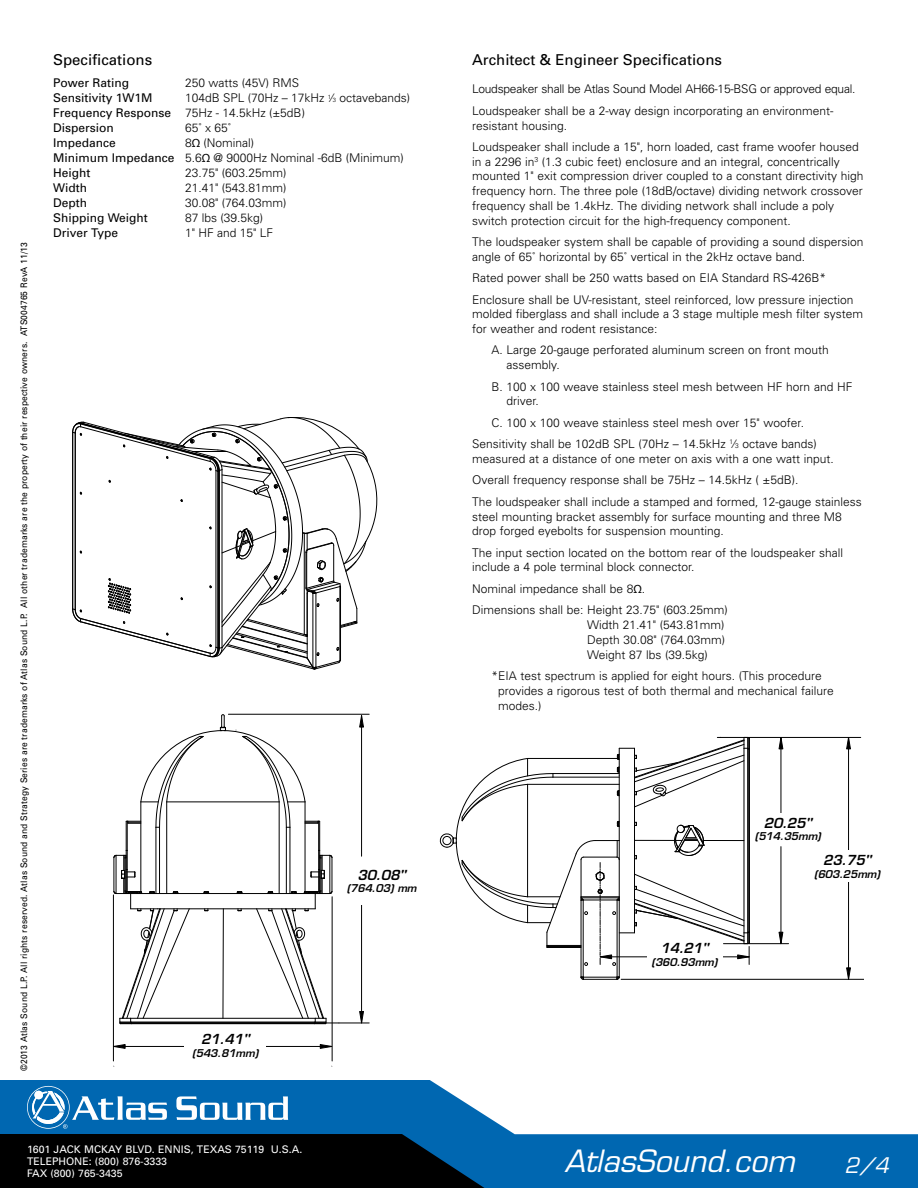
<style>
.page{position:relative;width:918px;height:1188px;background:#fff}
.page>*{position:absolute;margin:0;border:0;box-sizing:border-box;transform-origin:0 0}
.t1{font:italic 30px "Eurostile LT Std";color:#fff}
.t2{font:italic 21px "Eurostile LT Std";color:#fff}
.t3{font:15px "Univers";color:#000}
.t4{font:italic 600 13.5px "Eurostile LT Std";letter-spacing:-.015em;color:#000}
.t5{font:300 12px/14.7px "Univers";color:#000}
.t6{font:12px "Univers";color:#000}
.t7{font:10.5px/12px "Univers";color:#fff}
.t8{font:italic 600 10.5px "Eurostile LT Std";letter-spacing:-.015em;color:#000}
.t9{font:10.2px "Century Gothic";color:#000;scale:.91 1}
.t10{font:9px "Univers";letter-spacing:.015em;color:#000;scale:.94 1}
.s1{font-size:6px}
.s2{font-weight:400}
.s3{font-family:"Myriad Pro";font-weight:400}
.s4{font-size:6.6px}
</style>
<div class="page">
<svg style="left:0;top:1080px;width:918px;height:108px;fill:#0067b1"></svg>
<svg style="left:0;top:1086px;width:505px;height:102px;background:#134264"></svg>
<hr style="left:717px;top:737px;width:144px;height:1px;background:#000">
<hr style="left:621px;top:979px;width:243px;height:1px;background:#000">
<hr style="left:848px;top:737px;width:1px;height:115px;background:#000">
<hr style="left:848px;top:864px;width:1px;height:115px;background:#000">
<svg style="left:846px;top:737px;width:5px;height:12px"></svg>
<svg style="left:846px;top:968px;width:5px;height:12px"></svg>
<hr style="left:723px;top:943px;width:66px;height:1px;background:#000">
<hr style="left:781px;top:737px;width:1px;height:97px;background:#000">
<hr style="left:781px;top:847px;width:1px;height:97px;background:#000">
<svg style="left:779px;top:737px;width:4px;height:12px"></svg>
<svg style="left:779px;top:932px;width:4px;height:12px"></svg>
<hr style="left:583px;top:900px;width:1px;height:77px;background:#000">
<hr style="left:617px;top:900px;width:1px;height:77px;background:#000">
<hr style="left:583px;top:977px;width:34px;height:1px;background:#000">
<hr style="left:619px;top:900px;width:1px;height:77px;background:#000">
<hr style="left:581px;top:900px;width:1px;height:77px;background:#000">
<hr style="left:583px;top:979px;width:34px;height:1px;background:#000">
<svg style="left:439px;top:737px;width:311px;height:229px"></svg>
<hr style="left:326px;top:1023px;width:43px;height:1px;background:#000">
<hr style="left:228px;top:714px;width:141px;height:1px;background:#000">
<hr style="left:361px;top:897px;width:1px;height:126px;background:#000">
<hr style="left:361px;top:716px;width:1px;height:140px;background:#000">
<svg style="left:359px;top:1011px;width:5px;height:12px"></svg>
<svg style="left:359px;top:715px;width:5px;height:12px"></svg>
<hr style="left:72px;top:432px;width:1px;height:177px;background:#000">
<svg style="left:73px;top:417px;width:305px;height:253px"></svg>
<hr style="left:332px;top:857px;width:1px;height:34px;background:#000">
<svg style="left:114px;top:714px;width:218px;height:310px"></svg>
<hr style="left:243px;top:1046px;width:89px;height:1px;background:#000">
<hr style="left:114px;top:1046px;width:88px;height:1px;background:#000">
<svg style="left:320px;top:1044px;width:12px;height:5px"></svg>
<svg style="left:114px;top:1044px;width:11px;height:5px"></svg>
<hr style="left:113px;top:895px;width:1px;height:166px;background:#000">
<hr style="left:332px;top:897px;width:1px;height:164px;background:#000">
<div style="left:336px;top:857px;width:91px;height:47px;background:#fff"></div>
<div style="left:752px;top:814px;width:72px;height:31px;background:#fff"></div>
<div style="left:811px;top:851px;width:72px;height:31px;background:#fff"></div>
<div style="left:647px;top:939px;width:75px;height:31px;background:#fff"></div>
<div style="left:184px;top:1030px;width:82px;height:31px;background:#fff"></div>
<p class="t3" style="left:53px;top:51px;width:101px">Specifications</p>
<p class="t6" style="left:53px;top:76px;width:78px">Power Rating</p>
<p class="t5" style="left:185px;top:75px;width:116px">250 watts (45V) RMS</p>
<p class="t6" style="left:53px;top:91px;width:101px">Sensitivity 1W1M</p>
<p class="t5" style="left:53px;top:90px;width:359px;text-indent:132px">104dB SPL (70Hz – 17kHz <sup>1</sup>⁄<span class="s1">3</span> octavebands)<br><span class="s2">Frequency Response</span> 75Hz - 14.5kHz (±5dB)<br><span class="s2">Dispersion</span></p>
<p class="t5" style="left:185px;top:120px;width:48px">65˚ x 65˚</p>
<p class="t6" style="left:53px;top:136px;width:64px">Impedance</p>
<p class="t5" style="left:53px;top:135px;width:352px;text-indent:132px">8<span class="s3">Ω</span> (Nominal)<br><span class="s2">Minimum Impedance</span> 5.6<span class="s3">Ω</span> @ 9000Hz Nominal -6dB (Minimum)<br><span class="s2">Height</span></p>
<p class="t5" style="left:185px;top:165px;width:103px">23.75" (603.25mm)</p>
<p class="t10" style="left:19px;top:1071px;width:883px;rotate:-90deg">©2013 Atlas Sound L.P. All rights reserved. Atlas Sound and Strategy Series are trademarks of Atlas Sound L.P. All other trademarks are the property of their respective owners. ATS004765 RevA 11/13</p>
<p class="t6" style="left:53px;top:181px;width:35px">Width</p>
<p class="t5" style="left:185px;top:180px;width:103px">21.41" (543.81mm)</p>
<p class="t6" style="left:53px;top:196px;width:35px">Depth</p>
<p class="t5" style="left:185px;top:195px;width:103px">30.08" (764.03mm)</p>
<p class="t6" style="left:53px;top:211px;width:96px">Shipping Weight</p>
<p class="t5" style="left:185px;top:210px;width:80px">87 lbs (39.5kg)</p>
<p class="t6" style="left:53px;top:226px;width:67px">Driver Type</p>
<p class="t5" style="left:185px;top:225px;width:90px">1" HF and 15" LF</p>
<p class="t4" style="left:201px;top:1031px;width:50px">21.41"</p>
<p class="t8" style="left:192px;top:1046px;width:68px">(543.81mm)</p>
<p class="t9" style="left:210px;top:1039px;width:27px">21.41</p>
<p class="t7" style="left:27px;top:1143px;width:277px">1601 JACK MCKAY BLVD. ENNIS, TEXAS 75119 U.S.A.<br>TELEPHONE: (800) 876-3333<br>FAX (800) 765-3435</p>
<p class="t9" style="left:369px;top:864px;width:27px;rotate:90deg">30.08</p>
<p class="t4" style="left:358px;top:866px;width:50px">30.08"</p>
<p class="t8" style="left:347px;top:882px;width:71px">(764.03) mm</p>
<p class="t3" style="left:472px;top:51px;width:252px">Architect &amp; Engineer Specifications</p>
<p class="t5" style="left:472px;top:78px;width:385px;line-height:21.5px">Loudspeaker shall be Atlas Sound Model AH66-15-BSG or approved equal.<br>Loudspeaker shall be a 2-way design incorporating an environment-</p>
<p class="t5" style="left:472px;top:114px;width:388px;line-height:21.5px">resistant housing.<br>Loudspeaker shall include a 15", horn loaded, cast frame woofer housed</p>
<p class="t5" style="left:472px;top:154px;width:393px">in a 2296 in<sup>3</sup> (1.3 cubic feet) enclosure and an integral, concentrically mounted 1" exit compression driver coupled to a constant directivity high frequency horn. The three pole (18dB/octave) dividing network crossover frequency shall be 1.4kHz. The dividing network shall include a poly switch protection circuit for the high-frequency component.</p>
<p class="t5" style="left:472px;top:234px;width:393px">The loudspeaker system shall be capable of providing a sound dispersion angle of 65˚ horizontal by 65˚ vertical in the 2kHz octave band.</p>
<p class="t5" style="left:472px;top:267px;width:383px;line-height:21.5px">Rated power shall be 250 watts based on EIA Standard RS-426B*<br>Enclosure shall be UV-resistant, steel reinforced, low pressure injection</p>
<p class="t5" style="left:472px;top:306px;width:393px">molded fiberglass and shall include a 3 stage multiple mesh filter system for weather and rodent resistance:</p>
<p class="t5" style="left:507px;top:343px;width:324px;text-indent:-15px">A. Large 20-gauge perforated aluminum screen on front mouth assembly.</p>
<p class="t5" style="left:507px;top:379px;width:347px;text-indent:-15px">B. 100 x 100 weave stainless steel mesh between HF horn and HF driver.</p>
<p class="t5" style="left:472px;top:411px;width:346px;line-height:21.5px;text-align:center">C. 100 x 100 weave stainless steel mesh over 15" woofer.<br>Sensitivity shall be 102dB SPL (70Hz – 14.5kHz <sup>1</sup>⁄<span class="s4">3</span> octave bands)</p>
<p class="t5" style="left:472px;top:448px;width:391px;line-height:21.5px">measured at a distance of one meter on axis with a one watt input.<br>Overall frequency response shall be 75Hz – 14.5kHz ( ±5dB).<br>The loudspeaker shall include a stamped and formed, 12-gauge stainless</p>
<p class="t5" style="left:472px;top:509px;width:371px">steel mounting bracket assembly for surface mounting and three M8 drop forged eyebolts for suspension mounting.</p>
<p class="t5" style="left:472px;top:545px;width:373px">The input section located on the bottom rear of the loudspeaker shall include a 4 pole terminal block connector.</p>
<p class="t5" style="left:472px;top:578px;width:257px;line-height:21.5px">Nominal impedance shall be 8<span class="s3">Ω</span>.<br>Dimensions shall be: Height 23.75" (603.25mm)</p>
<p class="t5" style="left:587px;top:617px;width:140px;text-align:justify">Width 21.41" (543.81mm)<br>Depth 30.08" (764.03mm)<br>Weight 87 lbs (39.5kg)</p>
<p class="t5" style="left:498px;top:668px;width:337px;text-indent:-7px">*EIA test spectrum is applied for eight hours. (This procedure provides a rigorous test of both thermal and mechanical failure modes.)</p>
<p class="t4" style="left:764px;top:814px;width:50px">20.25"</p>
<p class="t8" style="left:755px;top:830px;width:68px">(514.35mm)</p>
<p class="t9" style="left:774px;top:833px;width:27px">20.25</p>
<p class="t4" style="left:660px;top:940px;width:50px">14.21"</p>
<p class="t8" style="left:652px;top:955px;width:68px">(360.93mm)</p>
<p class="t9" style="left:662px;top:949px;width:27px">14.63</p>
<p class="t9" style="left:836px;top:851px;width:27px">23.75</p>
<p class="t4" style="left:823px;top:852px;width:50px">23.75"</p>
<p class="t8" style="left:814px;top:867px;width:68px">(603.25mm)</p>
<h1 class="t1" style="left:564px;top:1143px;width:232px">AtlasSound.com</h1>
<h2 class="t2" style="left:845px;top:1153px;width:46px">2/4</h2>
</div>
